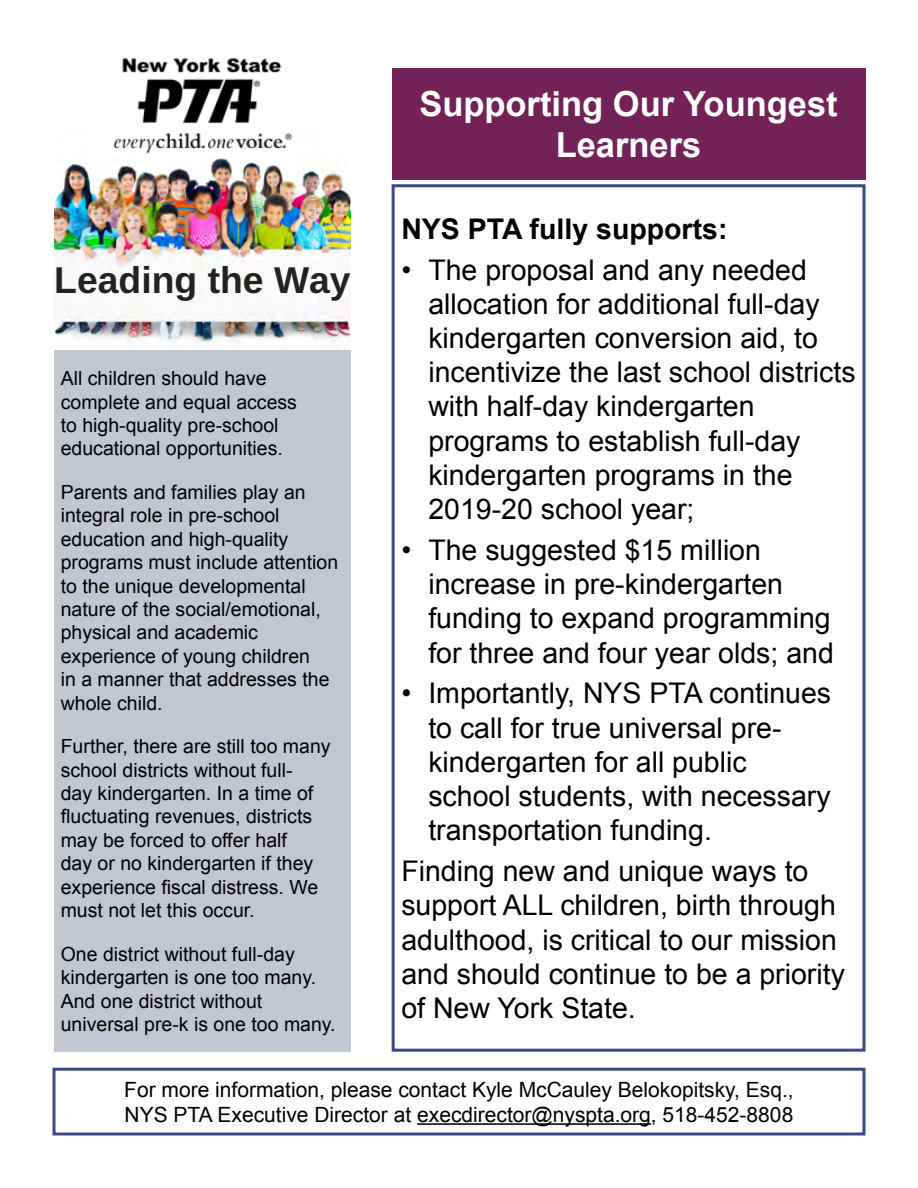
<style>
.page{position:relative;width:918px;height:1188px;background:#fff}
.page>*{position:absolute;margin:0;border:0;box-sizing:border-box;transform-origin:0 0}
.t1{font:700 37.35px "Arimo";color:#222}
.t2{font:700 34.5px/41.4px "Arial";color:#fff;text-align:center}
.t3{font:28.5px/34.2px "Arial";color:#000}
.t4{font:700 28.5px "Arial";color:#000}
.t5{font:21px "Arial";color:#000}
.t6{font:19.5px/23.4px "Arial";color:#000}
</style>
<div class="page">
<div style="left:392px;top:68px;width:474px;height:112px;background:#722257"></div>
<img style="left:54px;top:158px;width:297px;height:186px">
<img style="left:113px;top:57px;width:180px;height:97px">
<div style="left:54px;top:350px;width:297px;height:702px;background:#c3c6d1"></div>
<div style="left:392px;top:184px;width:474px;height:868px;border:3px solid #3a4982"></div>
<hr style="left:417px;top:1123px;width:234px;height:2px;background:#000">
<div style="left:52px;top:1068px;width:814px;height:68px;border:3px solid #3a4982"></div>
<p class="t1" style="left:54px;top:260px;width:298px">Leading the Way</p>
<p class="t6" style="left:61px;top:367px;width:238px">All children should have complete and equal access to high-quality pre-school educational opportunities.</p>
<p class="t6" style="left:61px;top:481px;width:279px">Parents and families play an integral role in pre-school education and high-quality programs must include attention to the unique developmental nature of the social/emotional, physical and academic experience of young children<br>in a manner that addresses the whole child.</p>
<p class="t6" style="left:61px;top:735px;width:271px">Further, there are still too many school districts without full-<br>day kindergarten. In a time of fluctuating revenues, districts may be forced to offer half<br>day or no kindergarten if they experience fiscal distress. We must not let this occur.</p>
<p class="t6" style="left:61px;top:942px;width:276px">One district without full-day kindergarten is one too many.<br>And one district without universal pre-k is one too many.</p>
<p class="t2" style="left:419px;top:84px;width:420px">Supporting Our Youngest<br>Learners</p>
<p class="t4" style="left:401px;top:210px;width:328px">NYS PTA fully supports:</p>
<p class="t3" style="left:428px;top:253px;width:429px;text-indent:-27px">• The proposal and any needed allocation for additional full-day kindergarten conversion aid, to incentivize the last school districts with half-day kindergarten programs to establish full-day kindergarten programs in the<br>2019-20 school year;</p>
<p class="t3" style="left:428px;top:533px;width:407px;text-indent:-27px">• The suggested $15 million increase in pre-kindergarten funding to expand programming for three and four year olds; and</p>
<p class="t3" style="left:428px;top:677px;width:404px;text-indent:-27px">• Importantly, NYS PTA continues to call for true universal pre&shy;kindergarten for all public school students, with necessary transportation funding.</p>
<p class="t3" style="left:401px;top:854px;width:445px">Finding new and unique ways to support ALL children, birth through adulthood, is critical to our mission and should continue to be a priority of New York State.</p>
<p class="t5" style="left:124px;top:1076px;width:671px">For more information, please contact Kyle McCauley Belokopitsky, Esq.,</p>
<p class="t5" style="left:125px;top:1101px;width:670px">NYS PTA Executive Director at execdirector@nyspta.org, 518-452-8808</p>
</div>
